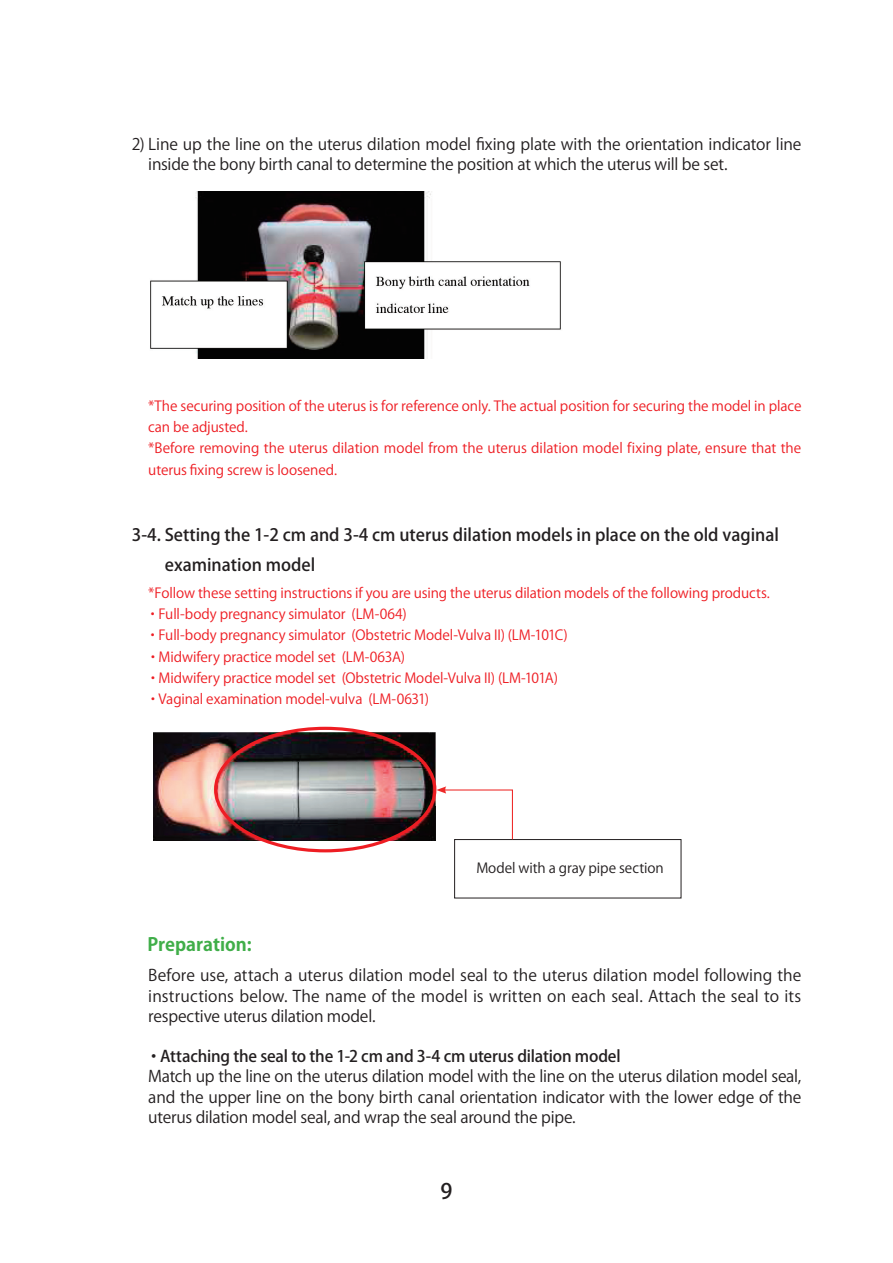
<style>
.page{position:relative;width:893px;height:1263px;background:#fff}
.page>*{position:absolute;margin:0;border:0;box-sizing:border-box;transform-origin:0 0}
.t1{font:500 21.3px "Koz Go Pro";color:#231f20}
.t2{font:700 18px "Koz Go Pro";color:#40ae49}
.t3{font:500 16.95px/29.7px "Koz Go Pro";color:#231f20}
.t4{font:15.9px/20.2px "Koz Go Pro";letter-spacing:-.01em;color:#231f20;text-align:justify}
.t5{font:500 15.9px "Koz Go Pro";letter-spacing:-.01em;color:#231f20}
.t6{font:13.8px/21.3px "Koz Go Pro";letter-spacing:-.005em;color:#ee1d23}
.t7{font:13.8px "Koz Go Pro";letter-spacing:-.005em;color:#231f20}
</style>
<div class="page">
<img style="left:150px;top:191px;width:411px;height:167px">
<img style="left:153px;top:733px;width:282px;height:107px">
<div style="left:454px;top:839px;width:227px;height:59px;border:1px solid #231f20"></div>
<svg style="left:436px;top:786px;width:77px;height:54px"></svg>
<div style="left:214px;top:727px;width:222px;height:125px;border:3px solid #ee1d23;border-radius:50%"></div>
<p class="t4" style="left:148px;top:135px;width:655px;text-indent:-17px">2) Line up the line on the uterus dilation model fixing plate with the orientation indicator line inside the bony birth canal to determine the position at which the uterus will be set.</p>
<p class="t6" style="left:148px;top:395px;width:655px">*The securing position of the uterus is for reference only. The actual position for securing the model in place can be adjusted.<br>*Before removing the uterus dilation model from the uterus dilation model fixing plate, ensure that the uterus fixing screw is loosened.</p>
<p class="t3" style="left:165px;top:521px;width:616px;text-indent:-33px">3-4. Setting the 1-2 cm and 3-4 cm uterus dilation models in place on the old vaginal examination model</p>
<p class="t6" style="left:146px;top:583px;width:625px">*Follow these setting instructions if you are using the uterus dilation models of the following products.・Full-body pregnancy simulator (LM-064)<br>・Full-body pregnancy simulator (Obstetric Model-Vulva II) (LM-101C)<br>・Midwifery practice model set (LM-063A)<br>・Midwifery practice model set (Obstetric Model-Vulva II) (LM-101A)<br>・Vaginal examination model-vulva (LM-0631)</p>
<p class="t7" style="left:476px;top:859px;width:189px">Model with a gray pipe section</p>
<h2 class="t2" style="left:147px;top:933px;width:106px">Preparation:</h2>
<p class="t4" style="left:148px;top:966px;width:655px">Before use, attach a uterus dilation model seal to the uterus dilation model following the instructions below. The name of the model is written on each seal. Attach the seal to its respective uterus dilation model.</p>
<p class="t5" style="left:146px;top:1046px;width:476px">・Attaching the seal to the 1-2 cm and 3-4 cm uterus dilation model</p>
<p class="t4" style="left:148px;top:1067px;width:655px">Match up the line on the uterus dilation model with the line on the uterus dilation model seal, and the upper line on the bony birth canal orientation indicator with the lower edge of the uterus dilation model seal, and wrap the seal around the pipe.</p>
<h1 class="t1" style="left:440px;top:1177px;width:13px">9</h1>
</div>
